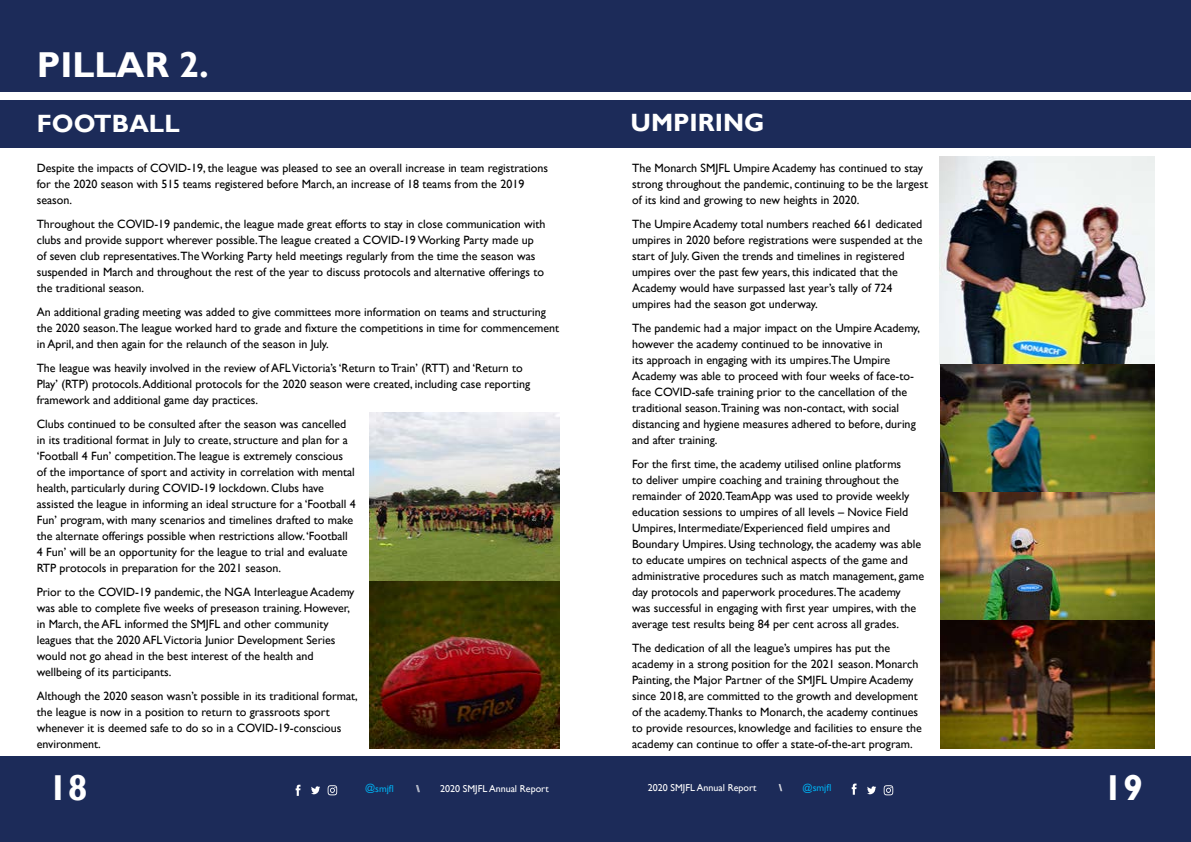
<style>
.page{position:relative;width:1191px;height:842px;background:#fff}
.page>*{position:absolute;margin:0;border:0;box-sizing:border-box;transform-origin:0 0}
.t1{font:700 36px "Gill Sans";color:#fff}
.t2{font:700 25px "Gill Sans";color:#fff}
.t3{font:12px/16px "Gill Sans";color:#000}
.t4{font:10px "Gill Sans";color:#fff}
.t5{font:10px "Gill Sans";color:#00aeef}
</style>
<div class="page">
<div style="left:596px;top:757px;width:595px;height:85px;background:#1c2b59"></div>
<div style="left:0;top:757px;width:596px;height:85px;background:#1c2b59"></div>
<div style="left:0;top:0;width:595px;height:92px;background:#1c2b59"></div>
<svg style="left:328px;top:785px;width:9px;height:10px"></svg>
<svg style="left:311px;top:786px;width:9px;height:8px"></svg>
<svg style="left:296px;top:785px;width:4px;height:11px"></svg>
<svg style="left:883px;top:785px;width:10px;height:10px"></svg>
<svg style="left:867px;top:786px;width:9px;height:8px"></svg>
<svg style="left:851px;top:783px;width:5px;height:12px"></svg>
<div style="left:0;top:100px;width:1191px;height:48px;background:#1c2b59"></div>
<img style="left:939px;top:156px;width:216px;height:592px">
<div style="left:595px;top:1px;width:595px;height:91px;background:#1c2b59"></div>
<img style="left:370px;top:412px;width:189px;height:336px">
<h1 class="t1" style="left:37px;top:43px;width:174px">PILLAR 2.</h1>
<h2 class="t2" style="left:37px;top:108px;width:144px">FOOTBALL</h2>
<p class="t3" style="left:37px;top:160px;width:513px">Despite the impacts of COVID-19, the league was pleased to see an overall increase in team registrations for the 2020 season with 515 teams registered before March, an increase of 18 teams from the 2019 season.</p>
<p class="t3" style="left:37px;top:216px;width:510px">Throughout the COVID-19 pandemic, the league made great efforts to stay in close communication with clubs and provide support wherever possible.The league created a COVID-19 Working Party made up of seven club representatives.The Working Party held meetings regularly from the time the season was suspended in March and throughout the rest of the year to discuss protocols and alternative offerings to the traditional season.</p>
<p class="t3" style="left:37px;top:304px;width:524px">An additional grading meeting was added to give committees more information on teams and structuring the 2020 season.The league worked hard to grade and fixture the competitions in time for commencement in April, and then again for the relaunch of the season in July.</p>
<p class="t3" style="left:37px;top:360px;width:495px">The league was heavily involved in the review of AFL Victoria’s ‘Return to Train’ (RTT) and ‘Return to<br>Play’ (RTP) protocols. Additional protocols for the 2020 season were created, including case reporting framework and additional game day practices.</p>
<p class="t3" style="left:37px;top:416px;width:320px">Clubs continued to be consulted after the season was cancelled in its traditional format in July to create, structure and plan for a ‘Football 4 Fun’ competition.The league is extremely conscious of the importance of sport and activity in correlation with mental health, particularly during COVID-19 lockdown. Clubs have assisted the league in informing an ideal structure for a ‘Football 4<br>Fun’ program, with many scenarios and timelines drafted to make the alternate offerings possible when restrictions allow. ‘Football 4 Fun’ will be an opportunity for the league to trial and evaluate RTP protocols in preparation for the 2021 season.</p>
<p class="t3" style="left:37px;top:584px;width:319px">Prior to the COVID-19 pandemic, the NGA Interleague Academy was able to complete five weeks of preseason training. However, in March, the AFL informed the SMJFL and other community leagues that the 2020 AFL Victoria Junior Development Series would not go ahead in the best interest of the health and wellbeing of its participants.</p>
<p class="t3" style="left:37px;top:688px;width:322px">Although the 2020 season wasn’t possible in its traditional format, the league is now in a position to return to grassroots sport whenever it is deemed safe to do so in a COVID-19-conscious environment.</p>
<h2 class="t2" style="left:630px;top:108px;width:136px">UMPIRING</h2>
<p class="t3" style="left:632px;top:160px;width:297px">The Monarch SMJFL Umpire Academy has continued to stay strong throughout the pandemic, continuing to be the largest of its kind and growing to new heights in 2020.</p>
<p class="t3" style="left:632px;top:216px;width:292px">The Umpire Academy total numbers reached 661 dedicated umpires in 2020 before registrations were suspended at the start of July. Given the trends and timelines in registered umpires over the past few years, this indicated that the Academy would have surpassed last year’s tally of 724 umpires had the season got underway.</p>
<p class="t3" style="left:632px;top:320px;width:289px">The pandemic had a major impact on the Umpire Academy, however the academy continued to be innovative in<br>its approach in engaging with its umpires.The Umpire Academy was able to proceed with four weeks of face-to&shy;face COVID-safe training prior to the cancellation of the traditional season.Training was non-contact, with social distancing and hygiene measures adhered to before, during and after training.</p>
<p class="t3" style="left:632px;top:456px;width:293px">For the first time, the academy utilised online platforms<br>to deliver umpire coaching and training throughout the remainder of 2020.TeamApp was used to provide weekly education sessions to umpires of all levels – Novice Field Umpires, Intermediate/Experienced field umpires and Boundary Umpires. Using technology, the academy was able to educate umpires on technical aspects of the game and administrative procedures such as match management, game day protocols and paperwork procedures.The academy<br>was successful in engaging with first year umpires, with the average test results being 84 per cent across all grades.</p>
<p class="t3" style="left:632px;top:640px;width:291px">The dedication of all the league’s umpires has put the academy in a strong position for the 2021 season. Monarch Painting, the Major Partner of the SMJFL Umpire Academy since 2018, are committed to the growth and development of the academy.Thanks to Monarch, the academy continues to provide resources, knowledge and facilities to ensure the academy can continue to offer a state-of-the-art program.</p>
<h1 class="t1" style="left:48px;top:766px;width:41px">18</h1>
<p class="t4" style="left:648px;top:782px;width:110px">2020 SMJFL Annual Report</p>
<p class="t4" style="left:778px;top:782px;width:5px">\\</p>
<p class="t5" style="left:802px;top:782px;width:30px">@smjfl</p>
<h1 class="t1" style="left:1103px;top:766px;width:41px">19</h1>
<p class="t5" style="left:365px;top:782px;width:30px">@smjfl</p>
<p class="t4" style="left:416px;top:782px;width:5px">\\</p>
<p class="t4" style="left:440px;top:782px;width:110px">2020 SMJFL Annual Report</p>
</div>
